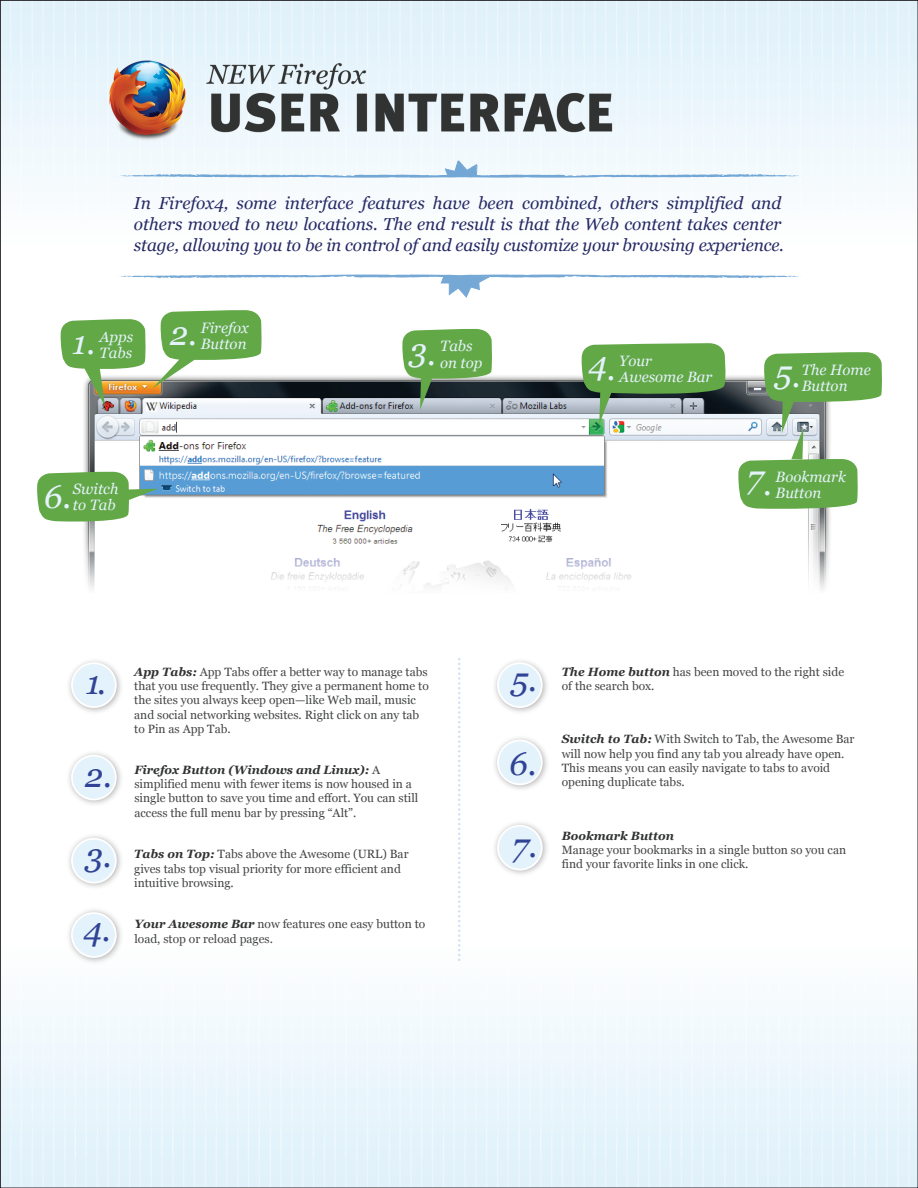
<style>
.page{position:relative;width:918px;height:1188px;background:#fff}
.page>*{position:absolute;margin:0;border:0;box-sizing:border-box;transform-origin:0 0}
.t1{font:italic 32.85px "Georgia";color:#304395}
.t2{font:italic 32.85px "Georgia";color:#e3f2fb}
.t3{font:italic 17.25px/21px "Georgia";color:#262a65}
.t4{font:italic 15px/16.5px "Georgia";color:#e3f2fb}
.t5{font:12px/14.4px "Georgia";color:#434444}
.t6{font:italic 700 12px "Georgia";color:#313232}
.s1{font-size:32.85px}
.s2{font-weight:700;font-style:italic;color:#313232}
</style>
<div class="page">
<img style="left:2px;top:2px;width:914px;height:1184px">
<img style="left:78px;top:370px;width:760px;height:536px">
<svg style="left:60px;top:319px;width:86px;height:87px"></svg>
<svg style="left:458px;top:658px;width:2px;height:303px"></svg>
<svg style="left:152px;top:310px;width:110px;height:79px"></svg>
<svg style="left:37px;top:472px;width:121px;height:51px"></svg>
<img style="left:64px;top:655px;width:62px;height:62px">
<div style="left:72px;top:663px;width:44px;height:44px;background:#e3f2fb;border-radius:50%"></div>
<div style="left:71px;top:662px;width:46px;height:46px;border:2px solid #fff;border-radius:50%"></div>
<img style="left:64px;top:748px;width:62px;height:62px">
<div style="left:72px;top:756px;width:44px;height:43px;background:#e3f2fb;border-radius:50%"></div>
<div style="left:71px;top:755px;width:46px;height:45px;border:2px solid #fff;border-radius:50%"></div>
<img style="left:64px;top:831px;width:62px;height:62px">
<div style="left:72px;top:839px;width:44px;height:44px;background:#e3f2fb;border-radius:50%"></div>
<div style="left:71px;top:838px;width:46px;height:46px;border:2px solid #fff;border-radius:50%"></div>
<img style="left:64px;top:905px;width:62px;height:62px">
<div style="left:72px;top:913px;width:44px;height:44px;background:#e3f2fb;border-radius:50%"></div>
<div style="left:71px;top:912px;width:46px;height:46px;border:2px solid #fff;border-radius:50%"></div>
<img style="left:490px;top:655px;width:62px;height:62px">
<div style="left:498px;top:663px;width:44px;height:44px;background:#e3f2fb;border-radius:50%"></div>
<div style="left:497px;top:662px;width:46px;height:46px;border:2px solid #fff;border-radius:50%"></div>
<img style="left:490px;top:732px;width:62px;height:63px">
<div style="left:498px;top:741px;width:44px;height:43px;background:#e3f2fb;border-radius:50%"></div>
<div style="left:497px;top:740px;width:46px;height:45px;border:2px solid #fff;border-radius:50%"></div>
<img style="left:490px;top:818px;width:62px;height:62px">
<div style="left:498px;top:826px;width:44px;height:44px;background:#e3f2fb;border-radius:50%"></div>
<div style="left:497px;top:825px;width:46px;height:46px;border:2px solid #fff;border-radius:50%"></div>
<svg style="left:402px;top:329px;width:91px;height:81px;background:#6a9660"></svg>
<svg style="left:581px;top:343px;width:146px;height:81px;background:#7ba770"></svg>
<svg style="left:738px;top:352px;width:145px;height:158px"></svg>
<svg style="left:116px;top:161px;width:687px;height:17px"></svg>
<svg style="left:116px;top:274px;width:687px;height:23px"></svg>
<p class="t3" style="left:134px;top:193px;width:652px">In Firefox4, some interface features have been combined, others simplified and others moved to new locations. The end result is that the Web content takes center stage, allowing you to be in control of and easily customize your browsing experience.</p>
<p class="t4" style="left:201px;top:319px;width:49px">Firefox<br>Button</p>
<h1 class="t2" style="left:72px;top:318px;width:126px">1. 2.</h1>
<p class="t4" style="left:100px;top:328px;width:35px">Apps<br>Tabs</p>
<p class="t4" style="left:440px;top:338px;width:44px;text-indent:-31px"><span class="s1">3.</span> Tabs on top</p>
<p class="t4" style="left:73px;top:481px;width:47px">Switch to Tab</p>
<h1 class="t2" style="left:44px;top:476px;width:29px">6.</h1>
<p class="t4" style="left:619px;top:352px;width:95px;text-indent:-31px"><span class="s1">4.</span> Your<br>Awesome Bar</p>
<p class="t4" style="left:774px;top:361px;width:98px;text-align:center"><span class="s1">5.</span>The Home<br>Button</p>
<p class="t4" style="left:747px;top:469px;width:101px;text-align:center"><span class="s1">7.</span> Bookmark<br>Button</p>
<h1 class="t1" style="left:86px;top:662px;width:21px">1.</h1>
<h1 class="t1" style="left:85px;top:755px;width:29px">2.</h1>
<h1 class="t1" style="left:85px;top:835px;width:29px">3.</h1>
<h1 class="t1" style="left:83px;top:909px;width:29px">4.</h1>
<p class="t5" style="left:134px;top:664px;width:296px"><span class="s2">App Tabs:</span> App Tabs offer a better way to manage tabs that you use frequently. They give a permanent home to the sites you always keep open—like Web mail, music and social networking websites. Right click on any tab to Pin as App Tab.</p>
<p class="t5" style="left:134px;top:763px;width:285px"><span class="s2">Firefox Button (Windows and Linux):</span> A simplified menu with fewer items is now housed in a single button to save you time and effort. You can still access the full menu bar by pressing “Alt”.</p>
<p class="t5" style="left:134px;top:847px;width:276px"><span class="s2">Tabs on Top:</span> Tabs above the Awesome (URL) Bar gives tabs top visual priority for more efficient and intuitive browsing.</p>
<p class="t5" style="left:134px;top:917px;width:292px"><span class="s2">Your Awesome Bar</span> now features one easy button to load, stop or reload pages.</p>
<h1 class="t1" style="left:511px;top:659px;width:28px">5.</h1>
<h1 class="t1" style="left:509px;top:743px;width:29px">6.</h1>
<h1 class="t1" style="left:512px;top:825px;width:27px">7.</h1>
<p class="t5" style="left:562px;top:665px;width:284px"><span class="s2">The Home button</span> has been moved to the right side of the search box.</p>
<p class="t5" style="left:562px;top:732px;width:294px"><span class="s2">Switch to Tab:</span> With Switch to Tab, the Awesome Bar will now help you find any tab you already have open.<br>This means you can easily navigate to tabs to avoid opening duplicate tabs.</p>
<p class="t6" style="left:562px;top:828px;width:114px">Bookmark Button</p>
<p class="t5" style="left:562px;top:843px;width:286px">Manage your bookmarks in a single button so you can find your favorite links in one click.</p>
</div>
